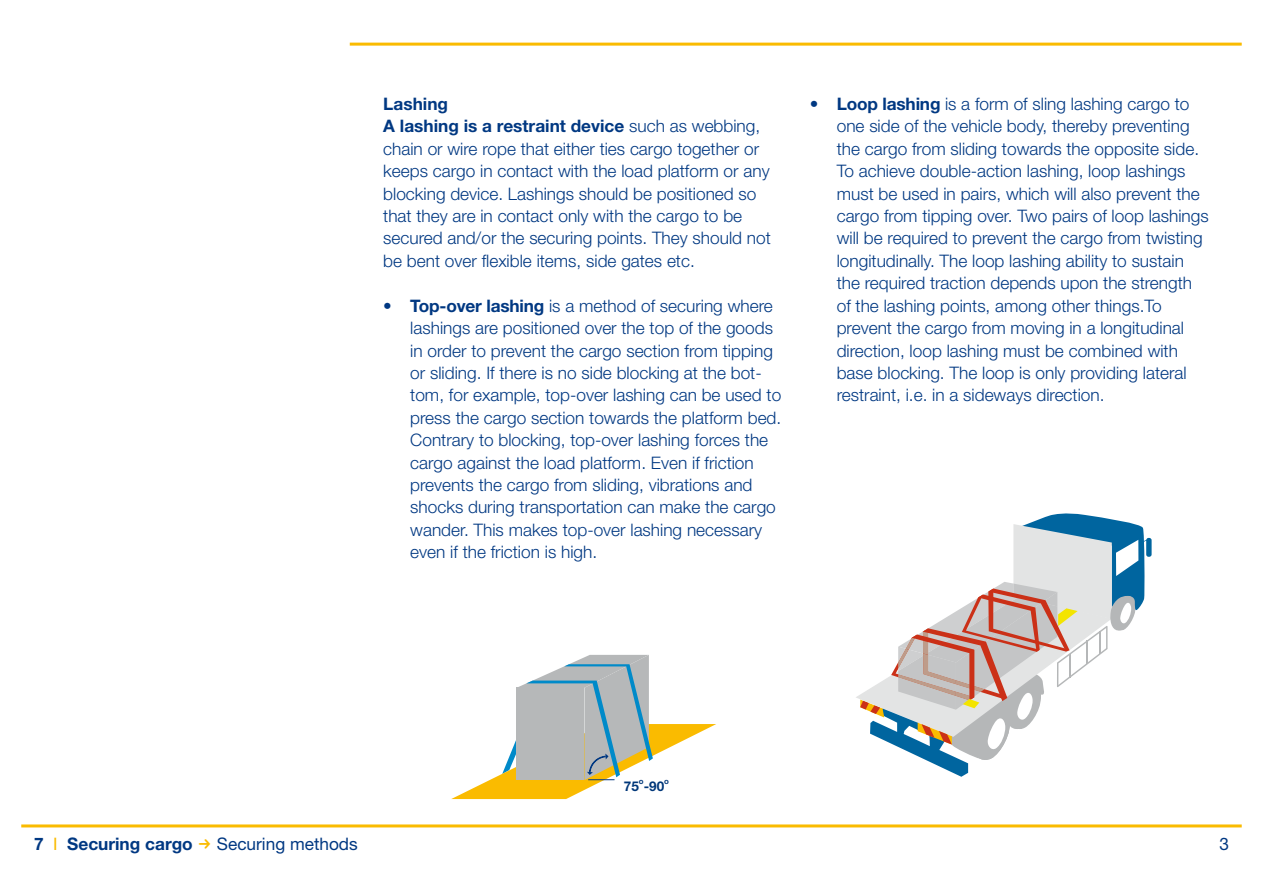
<style>
.page{position:relative;width:1263px;height:893px;background:#fff}
.page>*{position:absolute;margin:0;border:0;box-sizing:border-box;transform-origin:0 0}
.t1{font:300 17.25px/22.4px "Helvetica Neue LT Std";color:#003882}
.t2{font:17.25px "Helvetica Neue LT Std";color:#003882}
.t3{font:700 17.25px "Helvetica Neue LT Std";color:#003882}
.t4{font:700 13.5px "Helvetica Neue LT Std";color:#003779}
.t5{font:700 7.8px "Helvetica Neue LT Std";color:#003779}
.s1{font-weight:700}
.s2{font-weight:400;color:#fabb00}
</style>
<div class="page">
<hr style="left:21px;top:824px;width:1221px;height:3px;background:#fabb00">
<hr style="left:350px;top:43px;width:892px;height:3px;background:#fabb00">
<svg style="left:451px;top:655px;width:265px;height:144px"></svg>
<svg style="left:856px;top:513px;width:295px;height:264px"></svg>
<p class="t1" style="left:383px;top:92px;width:389px"><span class="s1">Lashing<br>A lashing is a restraint device</span> such as webbing, chain or wire rope that either ties cargo together or keeps cargo in contact with the load platform or any blocking device. Lashings should be positioned so that they are in contact only with the cargo to be secured and/or the securing points. They should not be bent over flexible items, side gates etc.</p>
<p class="t1" style="left:410px;top:294px;width:372px;text-indent:-27px"><span class="s1">• Top-over lashing</span> is a method of securing where lashings are positioned over the top of the goods in order to prevent the cargo section from tipping or sliding. If there is no side blocking at the bot&shy;tom, for example, top-over lashing can be used to press the cargo section towards the platform bed.<br>Contrary to blocking, top-over lashing forces the cargo against the load platform. Even if friction prevents the cargo from sliding, vibrations and shocks during transportation can make the cargo wander. This makes top-over lashing necessary even if the friction is high.</p>
<p class="t1" style="left:837px;top:92px;width:373px;text-indent:-27px"><span class="s1">• Loop lashing</span> is a form of sling lashing cargo to one side of the vehicle body, thereby preventing the cargo from sliding towards the opposite side.<br>To achieve double-action lashing, loop lashings must be used in pairs, which will also prevent the cargo from tipping over. Two pairs of loop lashings will be required to prevent the cargo from twisting longitudinally. The loop lashing ability to sustain the required traction depends upon the strength of the lashing points, among other things.To prevent the cargo from moving in a longitudinal direction, loop lashing must be combined with base blocking. The loop is only providing lateral restraint, i.e. in a sideways direction.</p>
<p class="t5" style="left:639px;top:776px;width:6px">o</p>
<p class="t5" style="left:664px;top:776px;width:6px">o</p>
<p class="t4" style="left:624px;top:778px;width:42px">75 -90</p>
<p class="t3" style="left:34px;top:833px;width:160px">7 <span class="s2">I</span> Securing cargo</p>
<p class="t2" style="left:217px;top:833px;width:142px">Securing methods</p>
<p class="t2" style="left:1219px;top:833px;width:11px">3</p>
</div>
